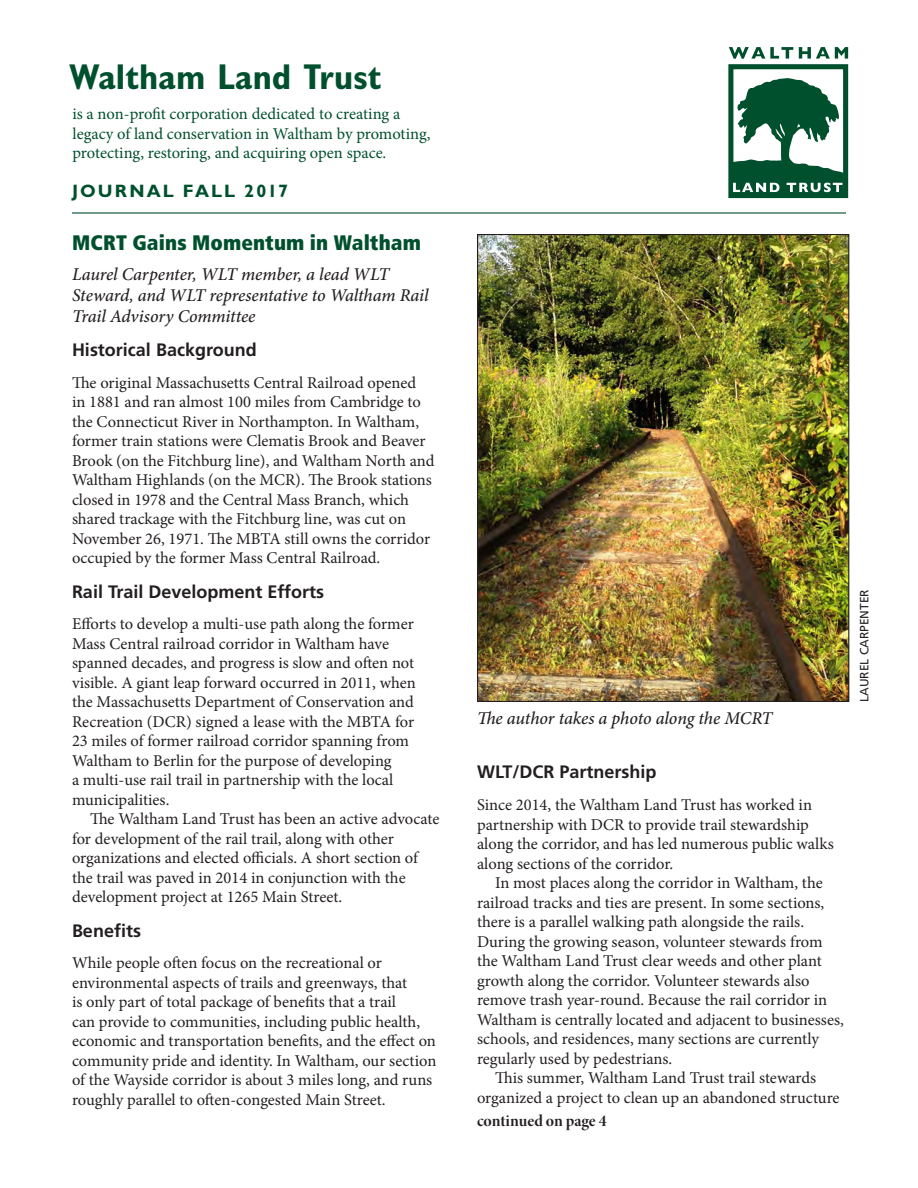
<style>
.page{position:relative;width:918px;height:1188px;background:#fff}
.page>*{position:absolute;margin:0;border:0;box-sizing:border-box;transform-origin:0 0}
.t1{font:700 condensed 36px "Gill Sans Std";letter-spacing:.005em;color:#00502e}
.Head_A{font:900 condensed 21px "Frutiger LT Std";letter-spacing:.005em;color:#00502e}
.Byline{font:italic 500 18px/21px "Minion Pro";letter-spacing:-.01em;color:#231f20}
.Head_B{font:700 18px "Frutiger LT Std";color:#231f20}
.t2{font:700 18px "Gill Sans Std";letter-spacing:.115em;color:#00502e}
.Body_without_indent{font:16.5px/19.5px "Minion Pro";color:#231f20}
.Body{font:16.5px/19.5px "Minion Pro";color:#231f20}
.t3{font:16.5px/19.5px "Minion Pro";color:#00502e}
.jumpline{font:16.5px "Minion Pro Bold Disp";letter-spacing:-.005em;color:#231f20}
.Photo_Credit{font:12px "Frutiger LT Std";color:#231f20}
</style>
<div class="page">
<hr style="left:72px;top:212px;width:774px;height:2px;background:#00502e">
<div style="left:728px;top:64px;width:120px;height:134px;background:#fff;border:5px solid #00502e"></div>
<svg style="left:729px;top:47px;width:64px;height:12px"></svg>
<svg style="left:799px;top:47px;width:49px;height:12px"></svg>
<svg style="left:731px;top:78px;width:113px;height:117px"></svg>
<img style="left:479px;top:236px;width:368px;height:464px">
<p class="t1" style="left:69px;top:55px;width:314px">Waltham Land Trust</p>
<p class="t3" style="left:72px;top:104px;width:360px">is a non-profit corporation dedicated to creating a legacy of land conservation in Waltham by promoting, protecting, restoring, and acquiring open space.</p>
<p class="t2" style="left:72px;top:180px;width:218px">JOURNAL FALL 2017</p>
<p class="Head_A" style="left:72px;top:230px;width:350px">MCRT Gains Momentum in Waltham</p>
<p class="Byline" style="left:72px;top:263px;width:358px">Laurel Carpenter, WLT member, a lead WLT<br>Steward, and WLT representative to Waltham Rail<br>Trail Advisory Committee</p>
<p class="Head_B" style="left:72px;top:339px;width:186px">Historical Background</p>
<p class="Body_without_indent" style="left:72px;top:373px;width:364px">The original Massachusetts Central Railroad opened<br>in 1881 and ran almost 100 miles from Cambridge to the Connecticut River in Northampton. In Waltham, former train stations were Clematis Brook and Beaver Brook (on the Fitchburg line), and Waltham North and Waltham Highlands (on the MCR). The Brook stations closed in 1978 and the Central Mass Branch, which shared trackage with the Fitchburg line, was cut on November 26, 1971. The MBTA still owns the corridor occupied by the former Mass Central Railroad.</p>
<p class="Head_B" style="left:72px;top:581px;width:254px">Rail Trail Development Efforts</p>
<p class="Body_without_indent" style="left:72px;top:614px;width:345px">Efforts to develop a multi-use path along the former Mass Central railroad corridor in Waltham have spanned decades, and progress is slow and often not visible. A giant leap forward occurred in 2011, when the Massachusetts Department of Conservation and Recreation (DCR) signed a lease with the MBTA for 23 miles of former railroad corridor spanning from Waltham to Berlin for the purpose of developing<br>a multi-use rail trail in partnership with the local municipalities.</p>
<p class="Body" style="left:72px;top:809px;width:369px;text-indent:18px">The Waltham Land Trust has been an active advocate for development of the rail trail, along with other organizations and elected officials. A short section of the trail was paved in 2014 in conjunction with the development project at 1265 Main Street.</p>
<p class="Head_B" style="left:72px;top:920px;width:71px">Benefits</p>
<p class="Body_without_indent" style="left:72px;top:953px;width:366px">While people often focus on the recreational or environmental aspects of trails and greenways, that<br>is only part of total package of benefits that a trail<br>can provide to communities, including public health, economic and transportation benefits, and the effect on community pride and identity. In Waltham, our section of the Wayside corridor is about 3 miles long, and runs roughly parallel to often-congested Main Street.</p>
<p class="Byline" style="left:477px;top:708px;width:297px">The author takes a photo along the MCRT</p>
<p class="Head_B" style="left:477px;top:762px;width:181px">WLT/DCR Partnership</p>
<p class="Body_without_indent" style="left:477px;top:795px;width:358px">Since 2014, the Waltham Land Trust has worked in partnership with DCR to provide trail stewardship along the corridor, and has led numerous public walks along sections of the corridor.</p>
<p class="Body" style="left:477px;top:873px;width:368px;text-indent:18px">In most places along the corridor in Waltham, the railroad tracks and ties are present. In some sections, there is a parallel walking path alongside the rails.<br>During the growing season, volunteer stewards from the Waltham Land Trust clear weeds and other plant growth along the corridor. Volunteer stewards also remove trash year-round. Because the rail corridor in Waltham is centrally located and adjacent to businesses, schools, and residences, many sections are currently regularly used by pedestrians.</p>
<p class="Body" style="left:477px;top:1068px;width:364px;text-align:center">This summer, Waltham Land Trust trail stewards organized a project to clean up an abandoned structure</p>
<p class="jumpline" style="left:477px;top:1111px;width:131px">continued on page 4</p>
<p class="Photo_Credit" style="left:857px;top:702px;width:114px;rotate:-90deg">LAUREL CARPENTER</p>
</div>
